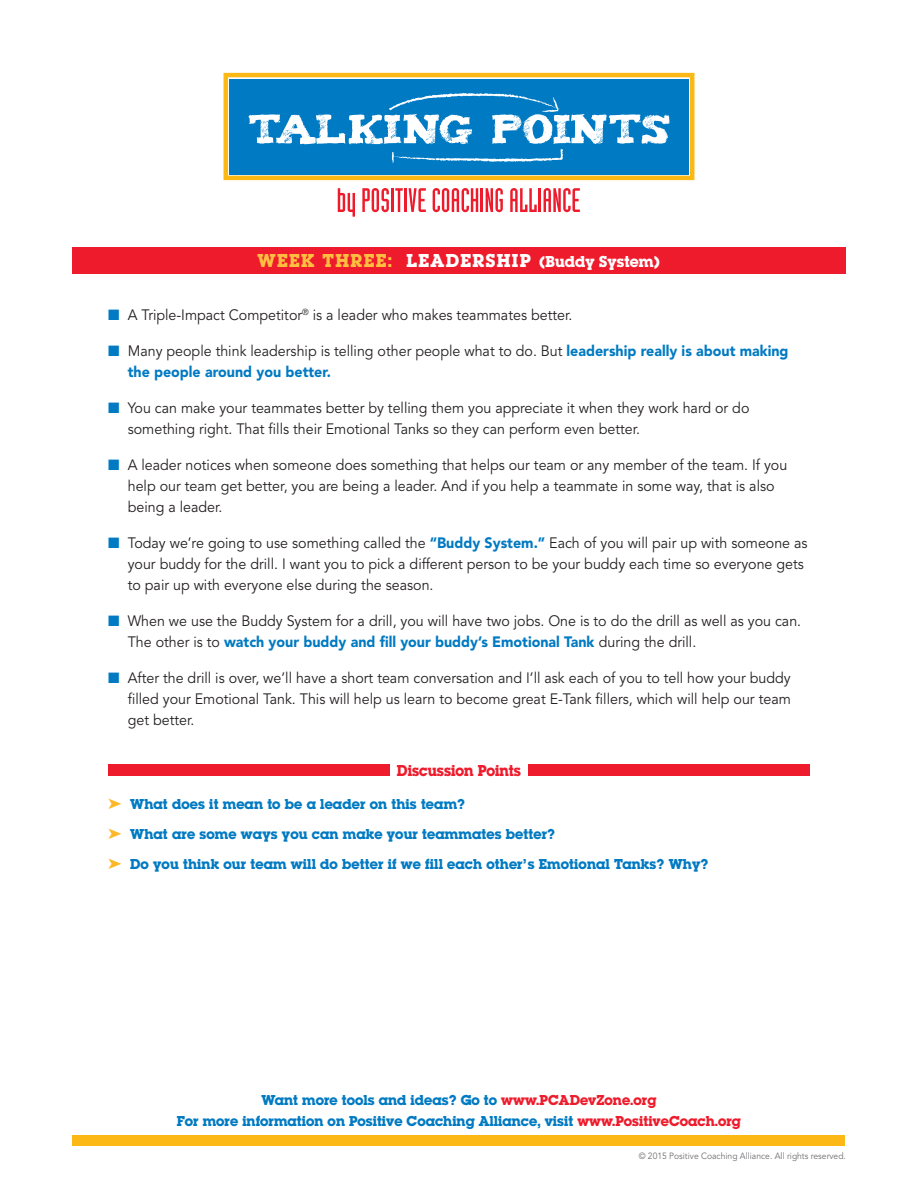
<style>
.page{position:relative;width:918px;height:1188px;background:#fff}
.page>*{position:absolute;margin:0;border:0;box-sizing:border-box;transform-origin:0 0}
.t1{font:16.5px "Lubalin Graph Bld";letter-spacing:.01em;color:#fff}
.t2{font:16.5px "Lubalin Graph Bld";color:#ee1b2c;scale:.95 1}
.t3{font:15px/21px "Avenir";color:#231f20;scale:.95 1}
.t4{font:15px/30px "Lubalin Graph Bld";letter-spacing:.01em;color:#007ac2;text-align:center}
.t5{font:9px "Avenir";color:#6c6d70;scale:.95 1}
.s1{font-size:19.5px;color:#febf41}
.s2{font-size:19.5px}
.s3{color:#007ac2}
.s4{font-weight:900;color:#007ac2}
.s5{color:#fcb828}
.s6{color:#ee1b2c}
</style>
<div class="page">
<div style="left:72px;top:248px;width:774px;height:26px;background:#ee1b2c"></div>
<div style="left:224px;top:73px;width:470px;height:107px;background:#fcb814"></div>
<svg style="left:228px;top:77px;width:462px;height:99px"></svg>
<div style="left:229px;top:79px;width:459px;height:95px;background:#007ac2"></div>
<svg style="left:338px;top:188px;width:17px;height:29px"></svg>
<svg style="left:362px;top:188px;width:27px;height:24px"></svg>
<hr style="left:391px;top:188px;width:3px;height:24px;background:#ee1b2c">
<svg style="left:395px;top:188px;width:8px;height:24px"></svg>
<hr style="left:404px;top:188px;width:3px;height:24px;background:#ee1b2c">
<svg style="left:409px;top:188px;width:17px;height:24px"></svg>
<svg style="left:433px;top:188px;width:45px;height:24px"></svg>
<hr style="left:481px;top:188px;width:2px;height:24px;background:#ee1b2c">
<svg style="left:486px;top:188px;width:17px;height:24px"></svg>
<svg style="left:510px;top:188px;width:27px;height:24px"></svg>
<hr style="left:539px;top:188px;width:2px;height:24px;background:#ee1b2c">
<svg style="left:544px;top:188px;width:36px;height:24px"></svg>
<svg style="left:249px;top:93px;width:420px;height:70px"></svg>
<div style="left:73px;top:1136px;width:772px;height:10px;background:#fcb814"></div>
<div style="left:108px;top:765px;width:281px;height:11px;background:#ee1b2c"></div>
<div style="left:529px;top:765px;width:281px;height:11px;background:#ee1b2c"></div>
<p class="t1" style="left:258px;top:251px;width:404px"><span class="s1">WEEK THREE:</span> <span class="s2">LEADERSHIP</span> (Buddy System)</p>
<p class="t3" style="left:108px;top:305px;width:490px"><span class="s3">■</span> A Triple-Impact Competitor<sup>®</sup> is a leader who makes teammates better.</p>
<p class="t3" style="left:128px;top:341px;width:697px;text-indent:-20px"><span class="s3">■</span> Many people think leadership is telling other people what to do. But <span class="s4">leadership really is about making the people around you better.</span></p>
<p class="t3" style="left:128px;top:398px;width:656px;text-indent:-20px"><span class="s3">■</span> You can make your teammates better by telling them you appreciate it when they work hard or do something right. That fills their Emotional Tanks so they can perform even better.</p>
<p class="t3" style="left:128px;top:455px;width:696px;text-indent:-20px"><span class="s3">■</span> A leader notices when someone does something that helps our team or any member of the team. If you help our team get better, you are being a leader. And if you help a teammate in some way, that is also being a leader.</p>
<p class="t3" style="left:128px;top:533px;width:717px;text-indent:-20px"><span class="s3">■</span> Today we’re going to use something called the <span class="s4">“Buddy System.”</span> Each of you will pair up with someone as your buddy for the drill. I want you to pick a different person to be your buddy each time so everyone gets to pair up with everyone else during the season.</p>
<p class="t3" style="left:128px;top:611px;width:710px;text-indent:-20px"><span class="s3">■</span> When we use the Buddy System for a drill, you will have two jobs. One is to do the drill as well as you can.<br>The other is to <span class="s4">watch your buddy and fill your buddy’s Emotional Tank</span> during the drill.</p>
<p class="t3" style="left:128px;top:668px;width:700px;text-align:justify;text-indent:-20px"><span class="s3">■</span> After the drill is over, we’ll have a short team conversation and I’ll ask each of you to tell how your buddy filled your Emotional Tank. This will help us learn to become great E-Tank fillers, which will help our team get better.</p>
<p class="t2" style="left:397px;top:759px;width:132px">Discussion Points</p>
<p class="t4" style="left:108px;top:790px;width:602px;text-align:left"><span class="s5">➤</span> What does it mean to be a leader on this team?<br><span class="s5">➤</span> What are some ways you can make your teammates better?<br><span class="s5">➤</span> Do you think our team will do better if we fill each other’s Emotional Tanks? Why?</p>
<p class="t4" style="left:177px;top:1091px;width:566px;line-height:21px">Want more tools and ideas? Go to <span class="s6">www.PCADevZone.org<br></span>For more information on Positive Coaching Alliance, visit <span class="s6">www.PositiveCoach.org</span></p>
<p class="t5" style="left:639px;top:1150px;width:220px">© 2015 Positive Coaching Alliance. All rights reserved.</p>
</div>
